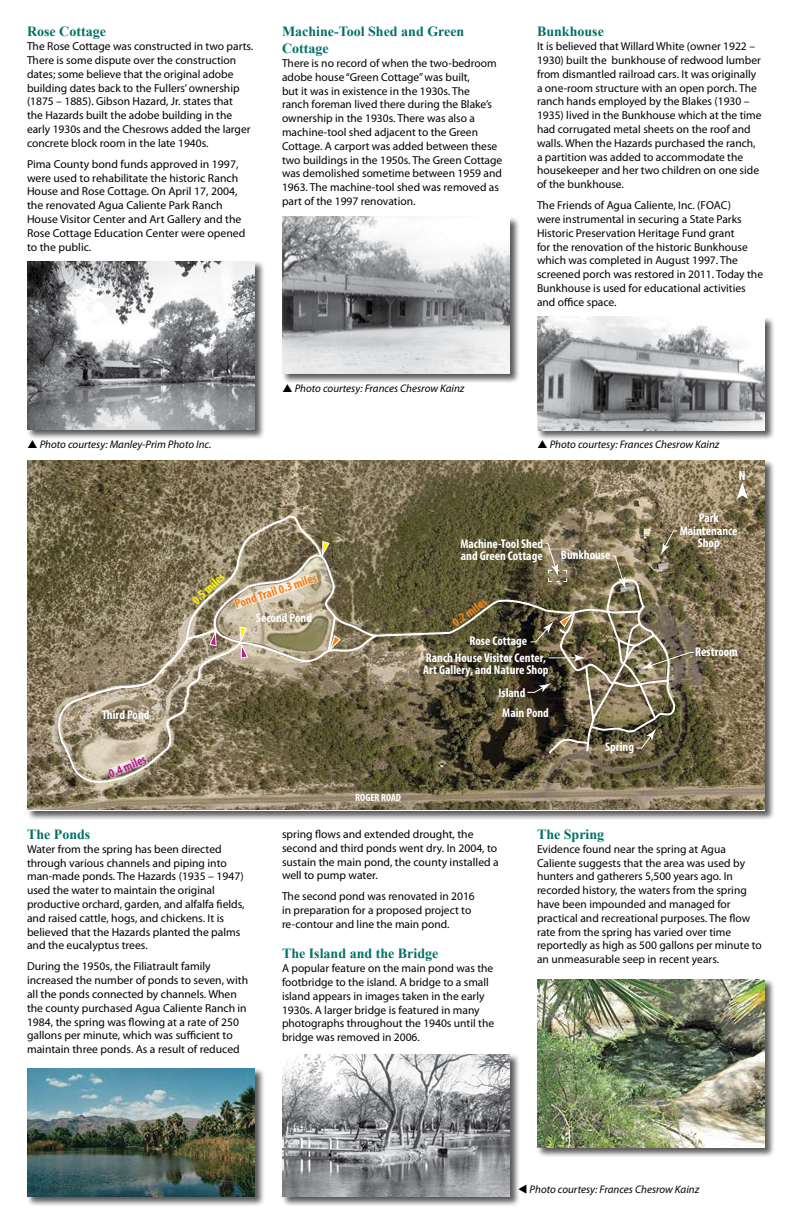
<style>
.page{position:relative;width:792px;height:1224px;background:#fff}
.page>*{position:absolute;margin:0;border:0;box-sizing:border-box;transform-origin:0 0}
.t1{font:700 14px/16.8px "Times New Roman";color:#007067}
.t2{font:700 condensed 13.4px "Myriad Pro";color:#fff}
.t3{font:700 condensed 12.7px/12.7px "Myriad Pro";color:#fff}
.t4{font:700 condensed 12.7px "Myriad Pro";color:#f58220}
.t5{font:700 condensed 12.7px "Myriad Pro";color:#fff200}
.t6{font:700 condensed 12.7px "Myriad Pro";color:#b41e8e}
.t7{font:11.5px/13.8px "Myriad Pro";color:#000}
.t8{font:italic 11px "Myriad Pro";color:#000}
.t9{font:700 condensed 10.6px "Myriad Pro";color:#fff}
</style>
<div class="page">
<div style="left:26px;top:459px;width:749px;height:361px;background:#000;opacity:.65"></div>
<img style="left:27px;top:460px;width:738px;height:350px">
<svg style="left:341px;top:550px;width:185px;height:115px"></svg>
<svg style="left:737px;top:482px;width:11px;height:17px"></svg>
<svg style="left:57px;top:515px;width:284px;height:269px"></svg>
<svg style="left:526px;top:530px;width:169px;height:226px"></svg>
<hr style="left:27px;top:810px;width:738px;height:1px;background:#fff">
<div style="left:536px;top:316px;width:239px;height:124px;background:#000;opacity:.65"></div>
<img style="left:537px;top:317px;width:228px;height:113px">
<div style="left:281px;top:1053px;width:239px;height:154px;background:#000;opacity:.65"></div>
<img style="left:282px;top:1054px;width:228px;height:143px">
<div style="left:26px;top:1068px;width:239px;height:139px;background:#000;opacity:.65"></div>
<img style="left:27px;top:1068px;width:228px;height:129px">
<div style="left:281px;top:216px;width:239px;height:167px;background:#000;opacity:.65"></div>
<img style="left:282px;top:217px;width:228px;height:156px">
<div style="left:26px;top:261px;width:239px;height:179px;background:#000;opacity:.65"></div>
<img style="left:27px;top:261px;width:228px;height:169px">
<div style="left:536px;top:978px;width:239px;height:179px;background:#000;opacity:.65"></div>
<img style="left:537px;top:979px;width:228px;height:169px">
<p class="t1" style="left:27px;top:23px;width:80px">Rose Cottage</p>
<p class="t7" style="left:27px;top:39px;width:228px">The Rose Cottage was constructed in two parts.<br>There is some dispute over the construction dates; some believe that the original adobe building dates back to the Fullers’ ownership (1875 – 1885). Gibson Hazard, Jr. states that<br>the Hazards built the adobe building in the early 1930s and the Chesrows added the larger concrete block room in the late 1940s.</p>
<p class="t7" style="left:27px;top:157px;width:220px">Pima County bond funds approved in 1997, were used to rehabilitate the historic Ranch House and Rose Cottage. On April 17, 2004, the renovated Agua Caliente Park Ranch House Visitor Center and Art Gallery and the Rose Cottage Education Center were opened to the public.</p>
<p class="t1" style="left:282px;top:23px;width:184px">Machine-Tool Shed and Green<br>Cottage</p>
<p class="t7" style="left:282px;top:56px;width:222px">There is no record of when the two-bedroom adobe house “Green Cottage” was built,<br>but it was in existence in the 1930s. The<br>ranch foreman lived there during the Blake’s ownership in the 1930s. There was also a machine-tool shed adjacent to the Green Cottage. A carport was added between these two buildings in the 1950s. The Green Cottage was demolished sometime between 1959 and 1963. The machine-tool shed was removed as part of the 1997 renovation.</p>
<p class="t1" style="left:537px;top:23px;width:68px">Bunkhouse</p>
<p class="t7" style="left:537px;top:39px;width:226px">It is believed that Willard White (owner 1922 – 1930) built the bunkhouse of redwood lumber from dismantled railroad cars. It was originally a one-room structure with an open porch. The ranch hands employed by the Blakes (1930 – 1935) lived in the Bunkhouse which at the time had corrugated metal sheets on the roof and walls. When the Hazards purchased the ranch, a partition was added to accommodate the housekeeper and her two children on one side of the bunkhouse.</p>
<p class="t7" style="left:537px;top:198px;width:228px">The Friends of Agua Caliente, Inc. (FOAC)<br>were instrumental in securing a State Parks Historic Preservation Heritage Fund grant<br>for the renovation of the historic Bunkhouse which was completed in August 1997. The screened porch was restored in 2011. Today the Bunkhouse is used for educational activities and office space.</p>
<p class="t8" style="left:40px;top:438px;width:173px">Photo courtesy: Manley-Prim Photo Inc.</p>
<p class="t8" style="left:295px;top:382px;width:171px">Photo courtesy: Frances Chesrow Kainz</p>
<p class="t8" style="left:550px;top:438px;width:171px">Photo courtesy: Frances Chesrow Kainz</p>
<p class="t2" style="left:739px;top:467px;width:8px">N</p>
<p class="t3" style="left:460px;top:537px;width:84px">Machine-Tool Shed and Green Cottage</p>
<p class="t3" style="left:561px;top:548px;width:51px">Bunkhouse</p>
<p class="t3" style="left:680px;top:511px;width:59px;text-align:center">Park<br>Maintenance<br>Shop</p>
<p class="t3" style="left:102px;top:708px;width:49px">Third Pond</p>
<p class="t6" style="left:106px;top:767px;width:41px;rotate:-23deg">0.4 miles</p>
<p class="t5" style="left:189px;top:596px;width:41px;rotate:-43deg">0.5 miles</p>
<p class="t4" style="left:233px;top:597px;width:87px;rotate:-18deg">Pond Trail 0.3 miles</p>
<p class="t3" style="left:256px;top:611px;width:58px">Second Pond</p>
<p class="t4" style="left:449px;top:617px;width:41px;rotate:-36deg">0.2 miles</p>
<p class="t3" style="left:426px;top:631px;width:122px;line-height:17.2px;text-indent:44px">Rose Cottage<br>Ranch House Visitor Center,</p>
<p class="t3" style="left:423px;top:664px;width:127px">Art Gallery, and Nature Shop</p>
<p class="t3" style="left:498px;top:686px;width:29px">Island</p>
<p class="t3" style="left:502px;top:706px;width:48px">Main Pond</p>
<p class="t9" style="left:355px;top:791px;width:47px">ROGER ROAD</p>
<p class="t3" style="left:605px;top:741px;width:30px">Spring</p>
<p class="t3" style="left:695px;top:645px;width:44px">Restroom</p>
<p class="t1" style="left:27px;top:825px;width:65px">The Ponds</p>
<p class="t7" style="left:27px;top:842px;width:219px">Water from the spring has been directed through various channels and piping into man-made ponds. The Hazards (1935 – 1947) used the water to maintain the original productive orchard, garden, and alfalfa fields, and raised cattle, hogs, and chickens. It is believed that the Hazards planted the palms and the eucalyptus trees.</p>
<p class="t7" style="left:27px;top:959px;width:223px">During the 1950s, the Filiatrault family increased the number of ponds to seven, with all the ponds connected by channels. When the county purchased Agua Caliente Ranch in 1984, the spring was flowing at a rate of 250 gallons per minute, which was sufficient to maintain three ponds. As a result of reduced</p>
<p class="t7" style="left:282px;top:827px;width:218px">spring flows and extended drought, the second and third ponds went dry. In 2004, to sustain the main pond, the county installed a well to pump water.</p>
<p class="t7" style="left:282px;top:890px;width:194px">The second pond was renovated in 2016 in preparation for a proposed project to re-contour and line the main pond.</p>
<p class="t1" style="left:282px;top:945px;width:158px">The Island and the Bridge</p>
<p class="t7" style="left:282px;top:961px;width:214px">A popular feature on the main pond was the footbridge to the island. A bridge to a small island appears in images taken in the early 1930s. A larger bridge is featured in many photographs throughout the 1940s until the bridge was removed in 2006.</p>
<p class="t1" style="left:537px;top:825px;width:69px">The Spring</p>
<p class="t7" style="left:537px;top:842px;width:226px">Evidence found near the spring at Agua Caliente suggests that the area was used by hunters and gatherers 5,500 years ago. In recorded history, the waters from the spring have been impounded and managed for practical and recreational purposes. The flow rate from the spring has varied over time reportedly as high as 500 gallons per minute to an unmeasurable seep in recent years.</p>
<p class="t8" style="left:518px;top:1183px;width:183px">▼ Photo courtesy: Frances Chesrow Kainz</p>
</div>
